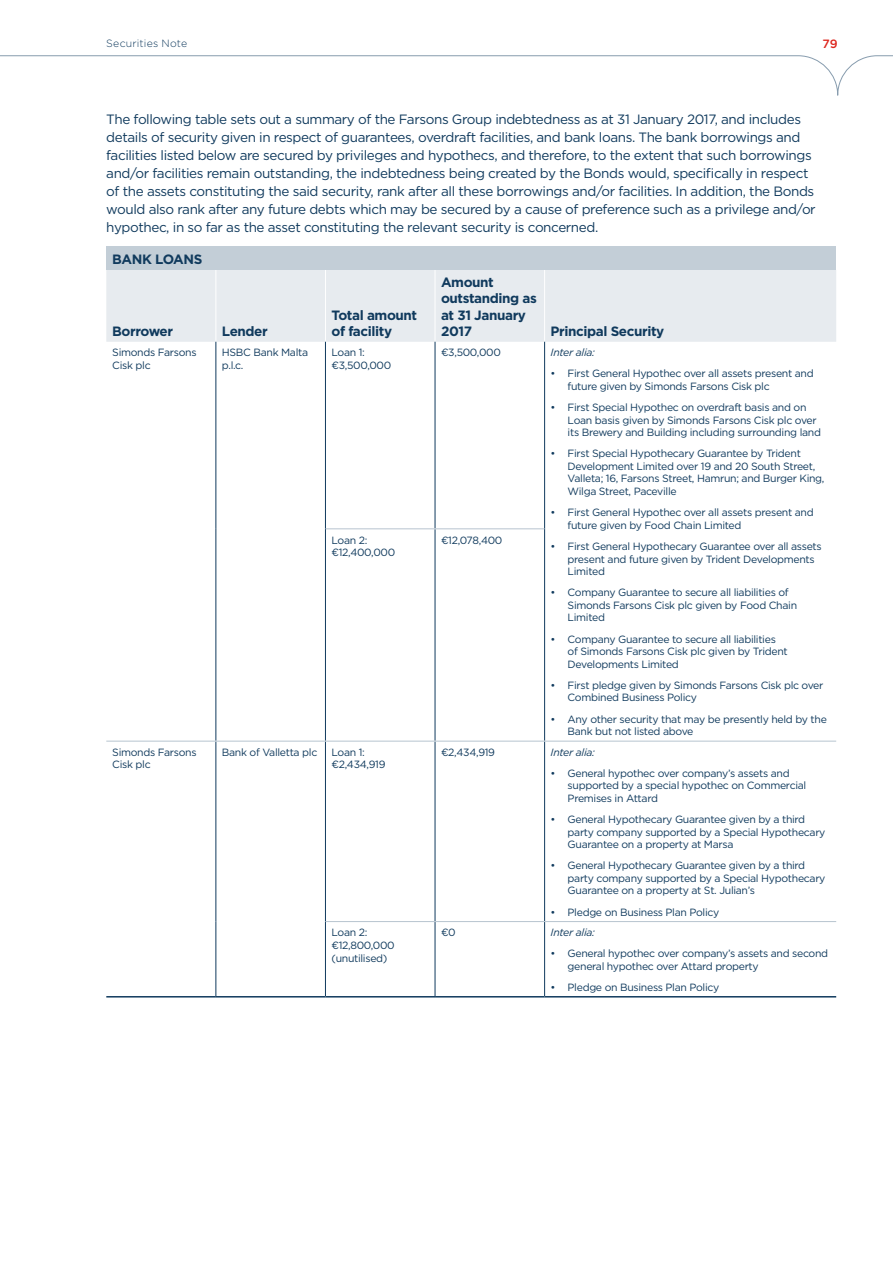
<style>
.page{position:relative;width:893px;height:1263px;background:#fff}
.page>*{position:absolute;margin:0;border:0;box-sizing:border-box;transform-origin:0 0}
.t1{font:13.5px/18px "Gotham HTF";letter-spacing:-.03em;color:#103a5d}
.t2{font:700 13.5px/16.2px "Gotham HTF";letter-spacing:-.03em;color:#103a5d}
.t3{font:500 12px "Gotham HTF";color:#dd251d}
.t4{font:10.5px/12.6px "Gotham HTF";letter-spacing:-.03em;color:#103a5d}
.t5{font:italic 10.5px "Gotham HTF";letter-spacing:-.03em;color:#103a5d}
.t6{font:300 10.5px "Gotham HTF";letter-spacing:.02em;color:#103a5d}
</style>
<div class="page">
<svg style="left:0;top:55px;width:893px;height:41px"></svg>
<div style="left:106px;top:247px;width:730px;height:23px;background:#c3ced7"></div>
<div style="left:106px;top:270px;width:730px;height:72px;background:#e7ebef"></div>
<hr style="left:215px;top:270px;width:1px;height:72px;background:#fff">
<hr style="left:325px;top:270px;width:1px;height:72px;background:#fff">
<hr style="left:435px;top:270px;width:1px;height:72px;background:#fff">
<hr style="left:544px;top:270px;width:1px;height:72px;background:#fff">
<hr style="left:216px;top:342px;width:1px;height:187px;background:#103a5d">
<hr style="left:325px;top:342px;width:1px;height:187px;background:#103a5d">
<hr style="left:435px;top:342px;width:1px;height:186px;background:#103a5d">
<hr style="left:544px;top:342px;width:1px;height:187px;background:#103a5d">
<hr style="left:216px;top:529px;width:1px;height:212px;background:#103a5d">
<hr style="left:325px;top:529px;width:1px;height:212px;background:#103a5d">
<hr style="left:435px;top:529px;width:1px;height:212px;background:#103a5d">
<hr style="left:544px;top:529px;width:1px;height:212px;background:#103a5d">
<hr style="left:216px;top:741px;width:1px;height:180px;background:#103a5d">
<hr style="left:325px;top:741px;width:1px;height:180px;background:#103a5d">
<hr style="left:435px;top:741px;width:1px;height:180px;background:#103a5d">
<hr style="left:544px;top:741px;width:1px;height:180px;background:#103a5d">
<hr style="left:216px;top:921px;width:1px;height:75px;background:#103a5d">
<hr style="left:325px;top:921px;width:1px;height:75px;background:#103a5d">
<hr style="left:435px;top:922px;width:1px;height:74px;background:#103a5d">
<hr style="left:544px;top:922px;width:1px;height:74px;background:#103a5d">
<hr style="left:326px;top:528px;width:109px;height:1px;background:#b7c4cf">
<hr style="left:435px;top:528px;width:109px;height:1px;background:#b7c4cf">
<hr style="left:106px;top:741px;width:110px;height:1px;background:#b7c4cf">
<hr style="left:216px;top:741px;width:109px;height:1px;background:#b7c4cf">
<hr style="left:325px;top:741px;width:110px;height:1px;background:#b7c4cf">
<hr style="left:435px;top:741px;width:110px;height:1px;background:#b7c4cf">
<hr style="left:545px;top:741px;width:291px;height:1px;background:#b7c4cf">
<hr style="left:106px;top:996px;width:110px;height:1px;background:#103a5d">
<hr style="left:216px;top:996px;width:109px;height:1px;background:#103a5d">
<hr style="left:325px;top:996px;width:110px;height:1px;background:#103a5d">
<hr style="left:435px;top:996px;width:110px;height:1px;background:#103a5d">
<hr style="left:545px;top:996px;width:291px;height:1px;background:#103a5d">
<hr style="left:326px;top:921px;width:109px;height:1px;background:#b7c4cf">
<hr style="left:435px;top:921px;width:110px;height:1px;background:#b7c4cf">
<hr style="left:545px;top:921px;width:291px;height:1px;background:#b7c4cf">
<p class="t6" style="left:106px;top:38px;width:82px">Securities Note</p>
<p class="t3" style="left:822px;top:37px;width:17px">79</p>
<p class="t1" style="left:106px;top:110px;width:711px">The following table sets out a summary of the Farsons Group indebtedness as at 31 January 2017, and includes details of security given in respect of guarantees, overdraft facilities, and bank loans. The bank borrowings and facilities listed below are secured by privileges and hypothecs, and therefore, to the extent that such borrowings and/or facilities remain outstanding, the indebtedness being created by the Bonds would, specifically in respect of the assets constituting the said security, rank after all these borrowings and/or facilities. In addition, the Bonds would also rank after any future debts which may be secured by a cause of preference such as a privilege and/or hypothec, in so far as the asset constituting the relevant security is concerned.</p>
<p class="t2" style="left:112px;top:251px;width:81px">Bank loans</p>
<p class="t2" style="left:112px;top:322px;width:62px">Borrower</p>
<p class="t2" style="left:222px;top:322px;width:47px">Lender</p>
<p class="t2" style="left:331px;top:306px;width:87px">Total amount of facility</p>
<p class="t2" style="left:441px;top:274px;width:97px">Amount outstanding as at 31 January<br>2017</p>
<p class="t2" style="left:551px;top:322px;width:115px">Principal Security</p>
<p class="t4" style="left:112px;top:346px;width:86px">Simonds Farsons<br>Cisk plc</p>
<p class="t4" style="left:222px;top:346px;width:88px">HSBC Bank Malta p.l.c.</p>
<p class="t4" style="left:331px;top:346px;width:61px">Loan 1: ¤3,500,000</p>
<p class="t4" style="left:441px;top:346px;width:61px">¤3,500,000</p>
<p class="t5" style="left:551px;top:347px;width:46px">Inter alia:</p>
<p class="t4" style="left:568px;top:367px;width:248px;text-indent:-17px">• First General Hypothec over all assets present and future given by Simonds Farsons Cisk plc</p>
<p class="t4" style="left:568px;top:401px;width:255px;text-indent:-17px">• First Special Hypothec on overdraft basis and on<br>Loan basis given by Simonds Farsons Cisk plc over its Brewery and Building including surrounding land</p>
<p class="t4" style="left:568px;top:447px;width:258px;text-indent:-17px">• First Special Hypothecary Guarantee by Trident Development Limited over 19 and 20 South Street, Valleta; 16, Farsons Street, Hamrun; and Burger King, Wilga Street, Paceville</p>
<p class="t4" style="left:568px;top:506px;width:248px;text-indent:-17px">• First General Hypothec over all assets present and future given by Food Chain Limited</p>
<p class="t4" style="left:568px;top:540px;width:256px;text-indent:-17px">• First General Hypothecary Guarantee over all assets present and future given by Trident Developments<br>Limited</p>
<p class="t4" style="left:568px;top:586px;width:231px;text-indent:-17px">• Company Guarantee to secure all liabilities of<br>Simonds Farsons Cisk plc given by Food Chain<br>Limited</p>
<p class="t4" style="left:568px;top:632px;width:222px;text-indent:-17px">• Company Guarantee to secure all liabilities of Simonds Farsons Cisk plc given by Trident<br>Developments Limited</p>
<p class="t4" style="left:568px;top:679px;width:257px;text-indent:-17px">• First pledge given by Simonds Farsons Cisk plc over<br>Combined Business Policy</p>
<p class="t4" style="left:568px;top:712px;width:261px;text-indent:-17px">• Any other security that may be presently held by the<br>Bank but not listed above</p>
<p class="t4" style="left:331px;top:533px;width:65px">Loan 2: ¤12,400,000</p>
<p class="t4" style="left:441px;top:533px;width:63px">¤12,078,400</p>
<p class="t4" style="left:112px;top:746px;width:86px">Simonds Farsons<br>Cisk plc</p>
<p class="t4" style="left:222px;top:746px;width:97px">Bank of Valletta plc</p>
<p class="t4" style="left:331px;top:746px;width:56px">Loan 1: ¤2,434,919</p>
<p class="t4" style="left:441px;top:746px;width:56px">¤2,434,919</p>
<p class="t5" style="left:551px;top:746px;width:46px">Inter alia:</p>
<p class="t4" style="left:568px;top:766px;width:240px;text-indent:-17px">• General hypothec over company’s assets and supported by a special hypothec on Commercial<br>Premises in Attard</p>
<p class="t4" style="left:568px;top:813px;width:259px;text-indent:-17px">• General Hypothecary Guarantee given by a third party company supported by a Special Hypothecary<br>Guarantee on a property at Marsa</p>
<p class="t4" style="left:568px;top:859px;width:259px;text-indent:-17px">• General Hypothecary Guarantee given by a third party company supported by a Special Hypothecary<br>Guarantee on a property at St. Julian’s</p>
<p class="t4" style="left:551px;top:905px;width:170px">• Pledge on Business Plan Policy</p>
<p class="t4" style="left:331px;top:926px;width:65px">Loan 2: ¤12,800,000 (unutilised)</p>
<p class="t4" style="left:441px;top:926px;width:16px">¤0</p>
<p class="t5" style="left:551px;top:926px;width:46px">Inter alia:</p>
<p class="t4" style="left:568px;top:947px;width:262px;text-indent:-17px">• General hypothec over company’s assets and second general hypothec over Attard property</p>
<p class="t4" style="left:551px;top:981px;width:170px">• Pledge on Business Plan Policy</p>
</div>
